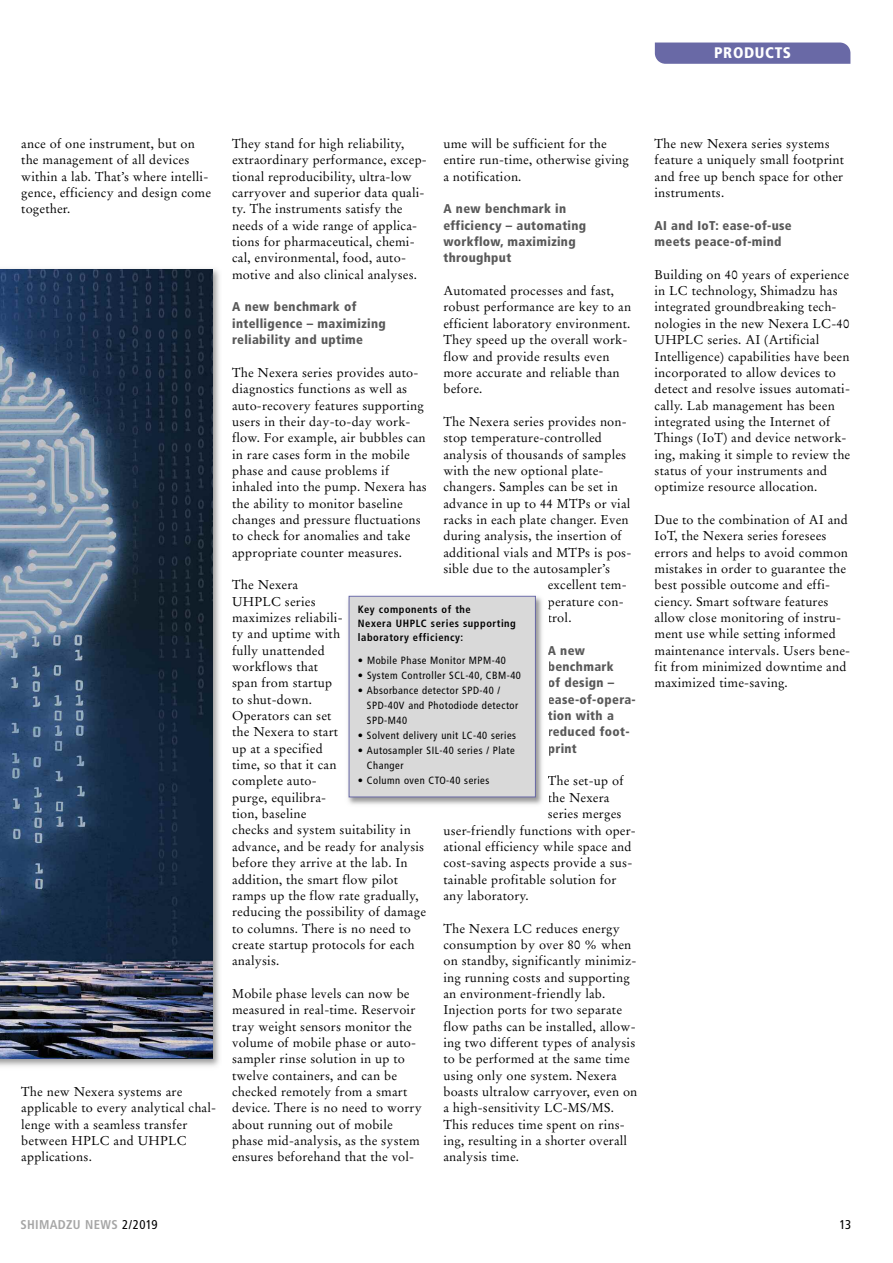
<style>
.page{position:relative;width:893px;height:1263px;background:#fff}
.page>*{position:absolute;margin:0;border:0;box-sizing:border-box;transform-origin:0 0}
.t1{font:900 condensed 15.3px "Frutiger LT";letter-spacing:.04em;color:#fff}
.t2{font:12.75px/16.4px "Stempel Garamond LT";letter-spacing:.015em;color:#000}
.t3{font:900 condensed 12.75px/16.4px "Frutiger LT";letter-spacing:.025em;color:#595959}
.t4{font:700 condensed 12.75px "Frutiger LT";letter-spacing:.025em;color:#a6a6a6}
.t5{font:condensed 12.75px "Frutiger LT";color:#000}
.t6{font:condensed 10.5px/15px "Frutiger LT";letter-spacing:.05em;color:#000}
.t7{font:700 condensed 10.5px/14.2px "Frutiger LT";letter-spacing:.05em;color:#000}
.s1{font-weight:400;color:#000}
</style>
<div class="page">
<div style="left:655px;top:43px;width:195px;height:21px;background:#6969a6"></div>
<img style="left:348px;top:595px;width:194px;height:210px">
<div style="left:349px;top:597px;width:186px;height:199px;background:#d9d9d9"></div>
<div style="left:349px;top:596px;width:187px;height:201px;border:1px solid #6969a6"></div>
<img style="left:0;top:268px;width:220px;height:799px">
<img style="left:0;top:269px;width:213px;height:790px">
<p class="t1" style="left:714px;top:47px;width:79px">PRODUCTS</p>
<p class="t2" style="left:21px;top:137px;width:191px">ance of one instrument, but on the management of all devices within a lab. That’s where intelli&shy;gence, efficiency and design come together.</p>
<p class="t2" style="left:21px;top:1084px;width:196px">The new Nexera systems are applicable to every analytical chal&shy;lenge with a seamless transfer between HPLC and UHPLC applications.</p>
<p class="t2" style="left:232px;top:137px;width:196px">They stand for high reliability, extraordinary performance, excep&shy;tional reproducibility, ultra-low carryover and superior data quali&shy;ty. The instruments satisfy the needs of a wide range of applica&shy;tions for pharmaceutical, chemi&shy;cal, environmental, food, auto&shy;motive and also clinical analyses.</p>
<p class="t3" style="left:232px;top:300px;width:155px">A new benchmark of intelligence – maximizing reliability and uptime</p>
<p class="t2" style="left:232px;top:365px;width:196px">The Nexera series provides auto&shy;diagnostics functions as well as auto-recovery features supporting users in their day-to-day work&shy;flow. For example, air bubbles can in rare cases form in the mobile phase and cause problems if inhaled into the pump. Nexera has the ability to monitor baseline changes and pressure fluctuations to check for anomalies and take appropriate counter measures.</p>
<p class="t2" style="left:232px;top:578px;width:195px">The Nexera<br>UHPLC series<br>maximizes reliabili-<br>ty and uptime with<br>fully unattended<br>workflows that<br>span from startup<br>to shut-down.<br>Operators can set<br>the Nexera to start<br>up at a specified<br>time, so that it can<br>complete auto-<br>purge, equilibra-<br>tion, baseline<br>checks and system suitability in advance, and be ready for analysis before they arrive at the lab. In addition, the smart flow pilot ramps up the flow rate gradually, reducing the possibility of damage to columns. There is no need to create startup protocols for each analysis.</p>
<p class="t2" style="left:232px;top:986px;width:191px">Mobile phase levels can now be measured in real-time. Reservoir tray weight sensors monitor the volume of mobile phase or auto&shy;sampler rinse solution in up to twelve containers, and can be checked remotely from a smart device. There is no need to worry about running out of mobile phase mid-analysis, as the system ensures beforehand that the vol-</p>
<p class="t2" style="left:443px;top:137px;width:187px">ume will be sufficient for the entire run-time, otherwise giving a notification.</p>
<p class="t3" style="left:443px;top:202px;width:144px">A new benchmark in efficiency – automating workflow, maximizing throughput</p>
<p class="t2" style="left:443px;top:284px;width:189px">Automated processes and fast, robust performance are key to an efficient laboratory environment.<br>They speed up the overall work&shy;flow and provide results even more accurate and reliable than before.</p>
<p class="t2" style="left:443px;top:414px;width:185px">The Nexera series provides non-</p>
<p class="t2" style="left:443px;top:431px;width:160px">stop temperature-controlled</p>
<p class="t2" style="left:443px;top:447px;width:184px">analysis of thousands of samples</p>
<p class="t2" style="left:443px;top:463px;width:162px">with the new optional plate-</p>
<p class="t2" style="left:443px;top:480px;width:176px">changers. Samples can be set in</p>
<p class="t2" style="left:443px;top:496px;width:188px">advance in up to 44 MTPs or vial</p>
<p class="t2" style="left:443px;top:512px;width:187px">racks in each plate changer. Even</p>
<p class="t2" style="left:443px;top:529px;width:180px">during analysis, the insertion of</p>
<p class="t2" style="left:443px;top:545px;width:189px">additional vials and MTPs is pos-</p>
<p class="t2" style="left:443px;top:561px;width:168px">sible due to the autosampler’s</p>
<p class="t2" style="left:548px;top:578px;width:80px">excellent tem-</p>
<p class="t2" style="left:548px;top:594px;width:77px">perature con-</p>
<p class="t2" style="left:548px;top:611px;width:25px">trol.</p>
<p class="t3" style="left:548px;top:643px;width:90px">A new benchmark<br>of design – ease-of-opera&shy;tion with a reduced foot&shy;print</p>
<p class="t2" style="left:548px;top:774px;width:77px">The set-up of</p>
<p class="t2" style="left:548px;top:790px;width:63px">the Nexera</p>
<p class="t2" style="left:548px;top:807px;width:75px">series merges</p>
<p class="t2" style="left:443px;top:823px;width:194px">user-friendly functions with oper-</p>
<p class="t2" style="left:443px;top:839px;width:190px">ational efficiency while space and</p>
<p class="t2" style="left:443px;top:856px;width:190px">cost-saving aspects provide a sus-</p>
<p class="t2" style="left:443px;top:872px;width:174px">tainable profitable solution for</p>
<p class="t2" style="left:443px;top:888px;width:87px">any laboratory.</p>
<p class="t2" style="left:443px;top:921px;width:195px">The Nexera LC reduces energy consumption by over 80 % when on standby, significantly minimiz&shy;ing running costs and supporting an environment-friendly lab.<br>Injection ports for two separate flow paths can be installed, allow&shy;ing two different types of analysis to be performed at the same time using only one system. Nexera boasts ultralow carryover, even on a high-sensitivity LC-MS/MS.<br>This reduces time spent on rins&shy;ing, resulting in a shorter overall analysis time.</p>
<p class="t7" style="left:358px;top:603px;width:159px">Key components of the<br>Nexera UHPLC series supporting laboratory efficiency:</p>
<p class="t6" style="left:358px;top:653px;width:150px">• Mobile Phase Monitor MPM-40</p>
<p class="t6" style="left:358px;top:668px;width:164px">• System Controller SCL-40, CBM-40</p>
<p class="t6" style="left:367px;top:683px;width:153px;text-indent:-9px">• Absorbance detector SPD-40 /<br>SPD-40V and Photodiode detector<br>SPD-M40</p>
<p class="t6" style="left:358px;top:728px;width:160px">• Solvent delivery unit LC-40 series</p>
<p class="t6" style="left:367px;top:743px;width:149px;text-indent:-9px">• Autosampler SIL-40 series / Plate<br>Changer</p>
<p class="t6" style="left:358px;top:773px;width:133px">• Column oven CTO-40 series</p>
<p class="t2" style="left:655px;top:137px;width:191px">The new Nexera series systems feature a uniquely small footprint and free up bench space for other instruments.</p>
<p class="t3" style="left:655px;top:218px;width:139px">AI and IoT: ease-of-use meets peace-of-mind</p>
<p class="t2" style="left:655px;top:267px;width:197px">Building on 40 years of experience in LC technology, Shimadzu has integrated groundbreaking tech&shy;nologies in the new Nexera LC-40<br>UHPLC series. AI (Artificial Intelligence) capabilities have been incorporated to allow devices to detect and resolve issues automati&shy;cally. Lab management has been integrated using the Internet of Things (IoT) and device network&shy;ing, making it simple to review the status of your instruments and optimize resource allocation.</p>
<p class="t2" style="left:655px;top:512px;width:197px">Due to the combination of AI and<br>IoT, the Nexera series foresees errors and helps to avoid common mistakes in order to guarantee the best possible outcome and effi&shy;ciency. Smart software features allow close monitoring of instru&shy;ment use while setting informed maintenance intervals. Users bene&shy;fit from minimized downtime and maximized time-saving.</p>
<p class="t4" style="left:20px;top:1220px;width:139px">SHIMADZU NEWS <span class="s1">2/2019</span></p>
<p class="t5" style="left:839px;top:1220px;width:13px">13</p>
</div>
